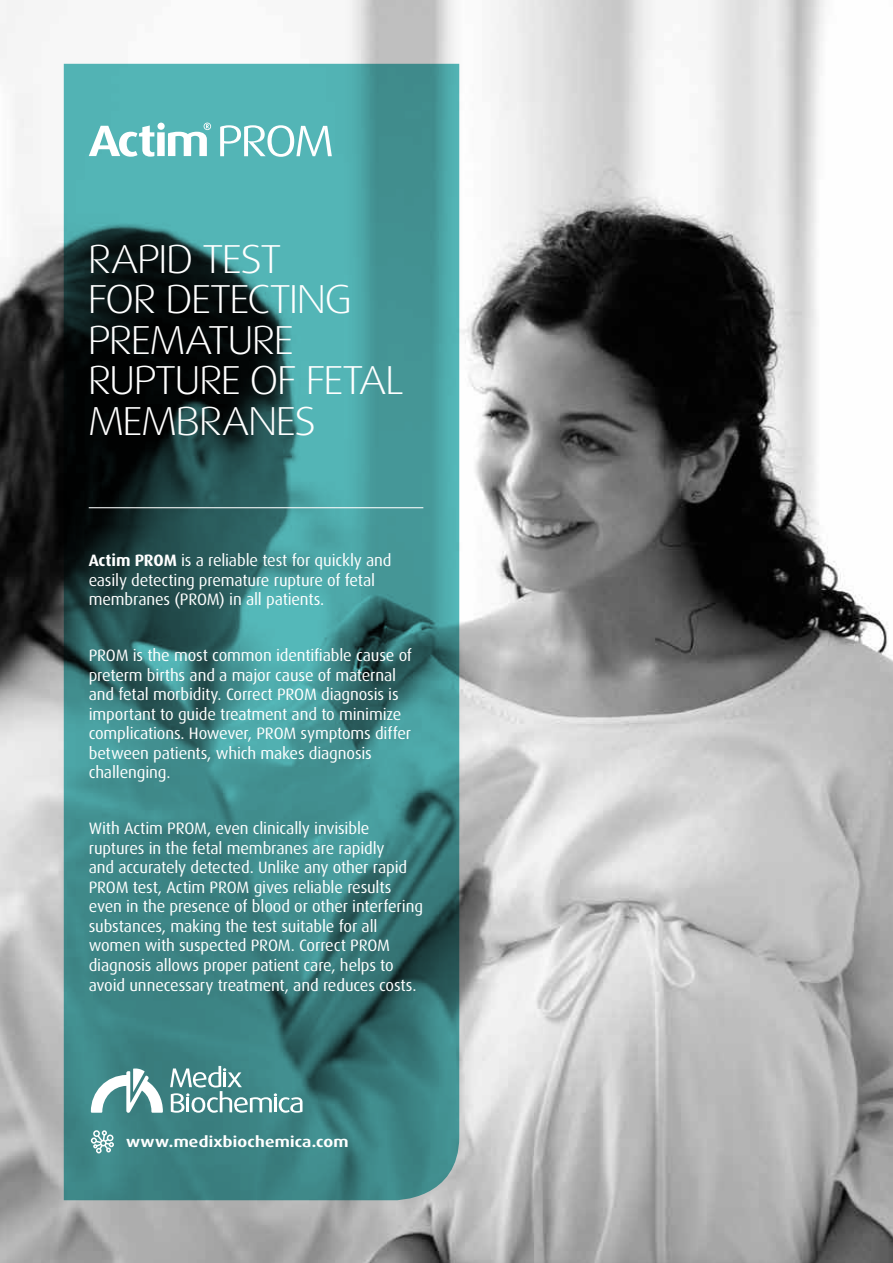
<style>
.page{position:relative;width:893px;height:1263px;background:#fff}
.page>*{position:absolute;margin:0;border:0;box-sizing:border-box;transform-origin:0 0}
.t1{font:300 40.5px/40.5px "Dax Wide";letter-spacing:-.04em;color:#fff}
.t2{font:16.5px/19.5px "Dax";letter-spacing:-.01em;color:#fff}
.t3{font:700 15px "Dax Wide";letter-spacing:.015em;color:#fff}
.s1{font-weight:700}
</style>
<div class="page">
<img style="left:0;top:0;width:893px;height:1263px">
<svg style="left:64px;top:64px;width:395px;height:1136px;background:#397c7d"></svg>
<hr style="left:89px;top:507px;width:334px;height:1px;background:#fff">
<svg style="left:89px;top:123px;width:122px;height:34px"></svg>
<svg style="left:220px;top:125px;width:112px;height:32px"></svg>
<div style="left:91px;top:1137px;width:6px;height:7px;border:2px solid #fff;border-radius:50%"></div>
<svg style="left:93px;top:1130px;width:21px;height:23px"></svg>
<svg style="left:170px;top:1066px;width:132px;height:47px"></svg>
<svg style="left:91px;top:1068px;width:72px;height:45px"></svg>
<h1 class="t1" style="left:88px;top:239px;width:318px">RAPID TEST<br>FOR DETECTING<br>PREMATURE<br>RUPTURE OF FETAL<br>MEMBRANES</h1>
<p class="t2" style="left:89px;top:551px;width:304px"><span class="s1">Actim PROM</span> is a reliable test for quickly and easily detecting premature rupture of fetal membranes (PROM) in all patients.</p>
<p class="t2" style="left:89px;top:646px;width:325px">PROM is the most common identifiable cause of preterm births and a major cause of maternal and fetal morbidity. Correct PROM diagnosis is important to guide treatment and to minimize complications. However, PROM symptoms differ between patients, which makes diagnosis challenging.</p>
<p class="t2" style="left:89px;top:819px;width:336px">With Actim PROM, even clinically invisible ruptures in the fetal membranes are rapidly<br>and accurately detected. Unlike any other rapid PROM test, Actim PROM gives reliable results even in the presence of blood or other interfering substances, making the test suitable for all women with suspected PROM. Correct PROM diagnosis allows proper patient care, helps to avoid unnecessary treatment, and reduces costs.</p>
<p class="t3" style="left:126px;top:1133px;width:224px">www.medixbiochemica.com</p>
</div>
